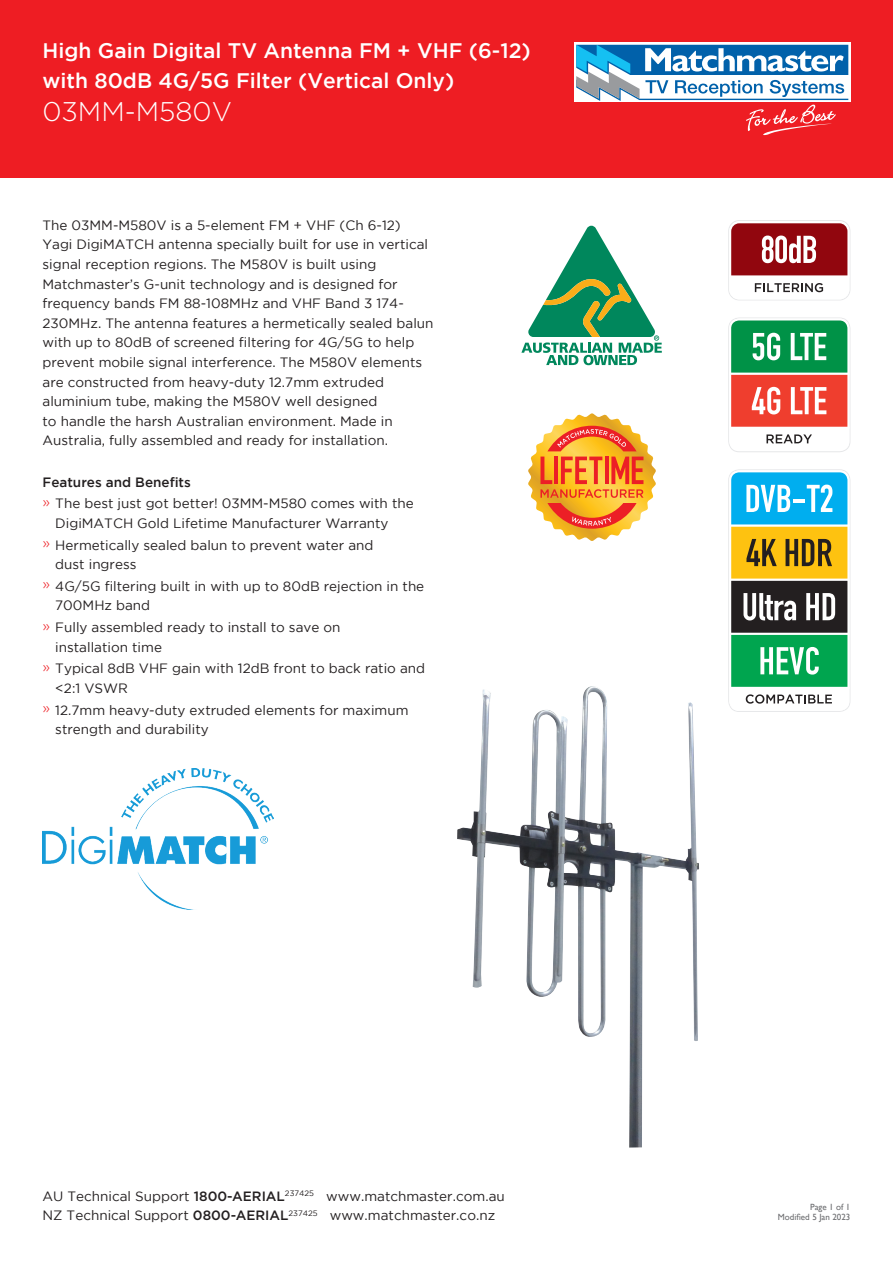
<style>
.page{position:relative;width:893px;height:1263px;background:#fff}
.page>*{position:absolute;margin:0;border:0;box-sizing:border-box;transform-origin:0 0}
.t1{font:300 27px "Gotham";color:#fff}
.t2{font:500 21px/30.5px "Gotham";color:#fff}
.t3{font:13.5px/19.5px "Gotham";color:#231f20}
.t4{font:9px/10.8px "Gill Sans";color:#6c6d70;text-align:right}
.s1{font-weight:500}
.s2{font-weight:300;font-size:15px;color:#ee1d23}
</style>
<div class="page">
<div style="left:0;top:0;width:893px;height:178px;background:#ee1d23"></div>
<svg style="left:574px;top:43px;width:276px;height:59px"></svg>
<svg style="left:576px;top:45px;width:272px;height:90px"></svg>
<img style="left:457px;top:686px;width:242px;height:461px">
<img style="left:43px;top:768px;width:231px;height:142px">
<svg style="left:728px;top:220px;width:122px;height:80px"></svg>
<svg style="left:528px;top:413px;width:128px;height:128px"></svg>
<svg style="left:728px;top:317px;width:122px;height:135px"></svg>
<svg style="left:728px;top:469px;width:122px;height:243px"></svg>
<svg style="left:521px;top:225px;width:141px;height:141px"></svg>
<h2 class="t2" style="left:43px;top:35px;width:490px">High Gain Digital TV Antenna FM + VHF (6-12) with 80dB 4G/5G Filter (Vertical Only)</h2>
<h1 class="t1" style="left:43px;top:94px;width:191px">03MM-M580V</h1>
<p class="t3" style="left:43px;top:215px;width:392px">The 03MM-M580V is a 5-element FM + VHF (Ch 6-12)<br>Yagi DigiMATCH antenna specially built for use in vertical signal reception regions. The M580V is built using Matchmaster’s G-unit technology and is designed for frequency bands FM 88-108MHz and VHF Band 3 174- 230MHz. The antenna features a hermetically sealed balun with up to 80dB of screened filtering for 4G/5G to help prevent mobile signal interference. The M580V elements are constructed from heavy-duty 12.7mm extruded aluminium tube, making the M580V well designed<br>to handle the harsh Australian environment. Made in Australia, fully assembled and ready for installation.</p>
<p class="t3" style="left:43px;top:471px;width:373px;line-height:21.8px"><span class="s1">Features and Benefits<br></span><span class="s2">»</span> The best just got better! 03MM-M580 comes with the</p>
<p class="t3" style="left:43px;top:512px;width:348px;line-height:21.8px;text-indent:13px">DigiMATCH Gold Lifetime Manufacturer Warranty <span class="s2">»</span> Hermetically sealed balun to prevent water and</p>
<p class="t3" style="left:43px;top:553px;width:383px;line-height:21.8px;text-indent:13px">dust ingress<br><span class="s2">»</span> 4G/5G filtering built in with up to 80dB rejection in the</p>
<p class="t3" style="left:43px;top:594px;width:299px;line-height:21.8px;text-indent:13px">700MHz band<br><span class="s2">»</span> Fully assembled ready to install to save on</p>
<p class="t3" style="left:43px;top:636px;width:384px;line-height:21.8px;text-indent:13px">installation time<br><span class="s2">»</span> Typical 8dB VHF gain with 12dB front to back ratio and</p>
<p class="t3" style="left:43px;top:677px;width:368px;line-height:21.8px;text-indent:13px">&lt;2:1 VSWR<br><span class="s2">»</span> 12.7mm heavy-duty extruded elements for maximum</p>
<p class="t3" style="left:55px;top:719px;width:155px">strength and durability</p>
<p class="t3" style="left:43px;top:1186px;width:464px">AU Technical Support <span class="s1">1800-AERIAL</span><sup>237425</sup> www.matchmaster.com.au<br>NZ Technical Support <span class="s1">0800-AERIAL</span><sup>237425</sup> www.matchmaster.co.nz</p>
<p class="t4" style="left:778px;top:1201px;width:74px">Page 1 of 1<br>Modified 5 Jan 2023</p>
</div>
